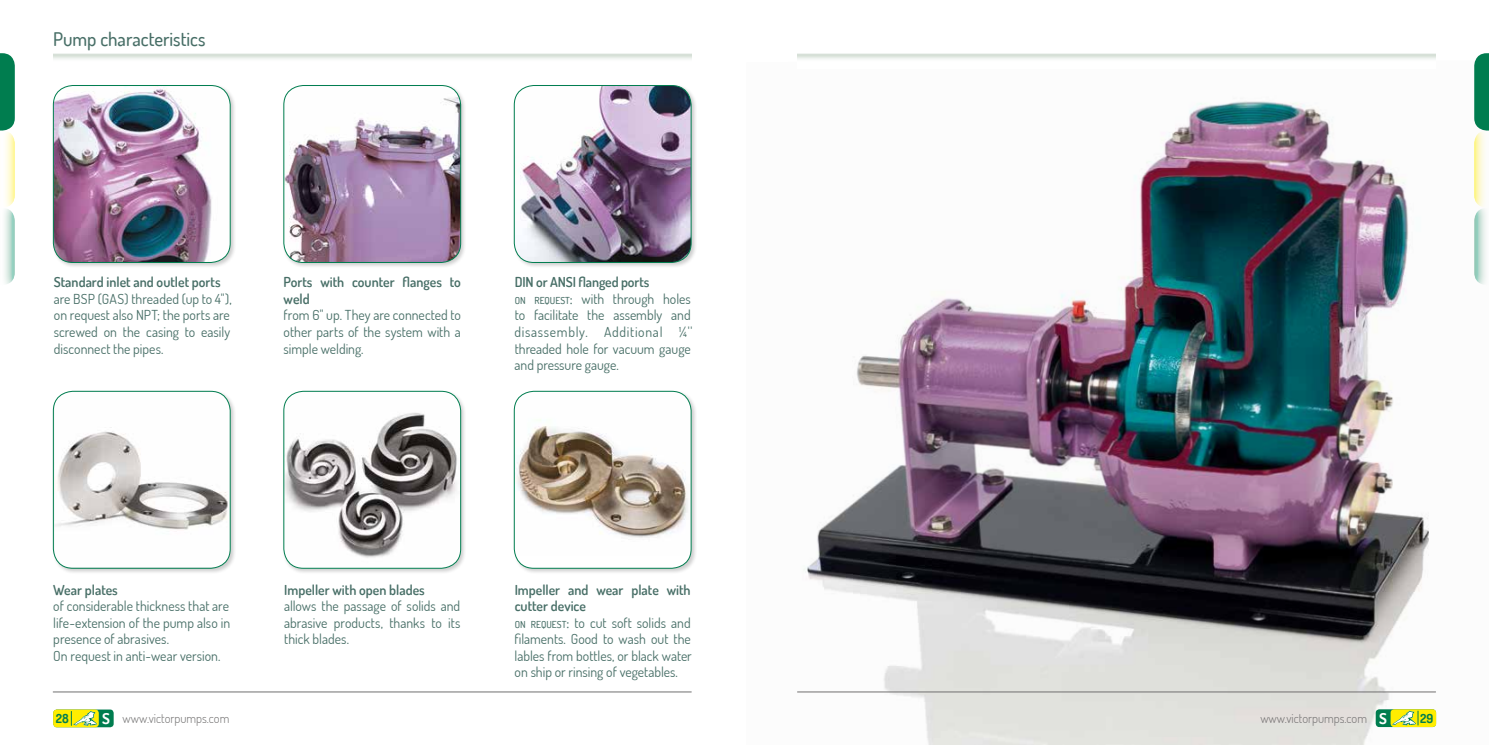
<style>
.page{position:relative;width:1489px;height:745px;background:#fff}
.page>*{position:absolute;margin:0;border:0;box-sizing:border-box;transform-origin:0 0}
.t1{font:500 18.75px "Dosis";color:#476e66}
.t2{font:13.75px/16.5px "Dosis";color:#476e66}
.t3{font:600 13.75px/16.5px "Dosis";color:#476e66}
.t4{font:300 12.5px "Dosis";color:#706f6f}
.t5{font:700 12.5px "Dosis";color:#007d4f}
.s1{font-weight:600}
.s2{font-weight:500;font-size:9.62px}
.s3{font-weight:500}
.s4{font-weight:700;font-size:15px;color:#fff}
</style>
<div class="page">
<img style="left:797px;top:101px;width:640px;height:643px">
<hr style="left:797px;top:691px;width:638px;height:1px;background:#706f6f">
<div style="left:1375px;top:708px;width:60px;height:18px;background:#007d4f;border-radius:4px"></div>
<svg style="left:1390px;top:708px;width:45px;height:18px"></svg>
<svg style="left:1391px;top:710px;width:27px;height:14px"></svg>
<svg style="left:1474px;top:53px;width:14px;height:231px"></svg>
<hr style="left:53px;top:691px;width:638px;height:1px;background:#706f6f">
<div style="left:53px;top:709px;width:61px;height:17px;background:#007d4f;border-radius:4px"></div>
<div style="left:53px;top:709px;width:46px;height:17px;background:#ffed00;border-radius:4px"></div>
<svg style="left:71px;top:711px;width:26px;height:14px"></svg>
<div style="left:512px;top:389px;width:185px;height:185px;background:#000;opacity:.2"></div>
<div style="left:514px;top:391px;width:177px;height:177px;background:#fff;border-radius:20px"></div>
<img style="left:514px;top:391px;width:177px;height:163px">
<div style="left:514px;top:391px;width:177px;height:177px;border:1px solid #007d4f;border-radius:20px"></div>
<div style="left:52px;top:389px;width:185px;height:185px;background:#000;opacity:.2"></div>
<img style="left:54px;top:391px;width:176px;height:176px">
<div style="left:53px;top:391px;width:177px;height:177px;border:1px solid #007d4f;border-radius:20px"></div>
<div style="left:282px;top:389px;width:185px;height:185px;background:#000;opacity:.2"></div>
<img style="left:284px;top:391px;width:176px;height:177px">
<div style="left:283px;top:391px;width:178px;height:177px;border:1px solid #007d4f;border-radius:20px"></div>
<div style="left:512px;top:84px;width:185px;height:185px;background:#000;opacity:.2"></div>
<img style="left:514px;top:85px;width:177px;height:177px">
<div style="left:514px;top:85px;width:177px;height:177px;border:1px solid #007d4f;border-radius:20px"></div>
<div style="left:282px;top:84px;width:185px;height:185px;background:#000;opacity:.2"></div>
<img style="left:284px;top:85px;width:176px;height:177px">
<div style="left:283px;top:85px;width:178px;height:177px;border:1px solid #007d4f;border-radius:20px"></div>
<div style="left:52px;top:84px;width:185px;height:185px;background:#000;opacity:.2"></div>
<img style="left:53px;top:85px;width:177px;height:177px">
<div style="left:53px;top:85px;width:177px;height:177px;border:1px solid #007d4f;border-radius:20px"></div>
<svg style="left:0;top:53px;width:15px;height:231px"></svg>
<h1 class="t1" style="left:53px;top:27px;width:154px">Pump characteristics</h1>
<p class="t3" style="left:54px;top:273px;width:168px">Standard inlet and outlet ports</p>
<p class="t2" style="left:54px;top:290px;width:180px">are BSP (GAS) threaded (up to 4"), on request also NPT; the ports are screwed on the casing to easily disconnect the pipes.</p>
<p class="t3" style="left:283px;top:273px;width:179px">Ports with counter flanges to weld</p>
<p class="t2" style="left:283px;top:306px;width:179px;text-align:justify">from 6" up. They are connected to other parts of the system with a simple welding.</p>
<p class="t2" style="left:514px;top:273px;width:179px"><span class="s1">DIN or ANSI flanged ports<br></span><span class="s2">ON REQUEST</span><span class="s3">:</span> with through holes to facilitate the assembly and disassembly. Additional ¼'' threaded hole for vacuum gauge and pressure gauge.</p>
<p class="t3" style="left:53px;top:580px;width:66px">Wear plates</p>
<p class="t2" style="left:53px;top:597px;width:178px">of considerable thickness that are life-extension of the pump also in presence of abrasives.<br>On request in anti-wear version.</p>
<p class="t3" style="left:284px;top:580px;width:142px">Impeller with open blades</p>
<p class="t2" style="left:284px;top:597px;width:178px;text-align:justify">allows the passage of solids and abrasive products, thanks to its thick blades.</p>
<p class="t2" style="left:514px;top:580px;width:179px"><span class="s1">Impeller and wear plate with cutter device<br></span><span class="s2">ON REQUEST</span><span class="s3">:</span> to cut soft solids and filaments. Good to wash out the lables from bottles, or black water on ship or rinsing of vegetables.</p>
<p class="t5" style="left:56px;top:709px;width:15px">28</p>
<p class="t4" style="left:102px;top:710px;width:128px"><span class="s4">S</span> www.victorpumps.com</p>
<p class="t4" style="left:1260px;top:710px;width:128px">www.victorpumps.com <span class="s4">S</span></p>
<p class="t5" style="left:1420px;top:709px;width:15px">29</p>
</div>
